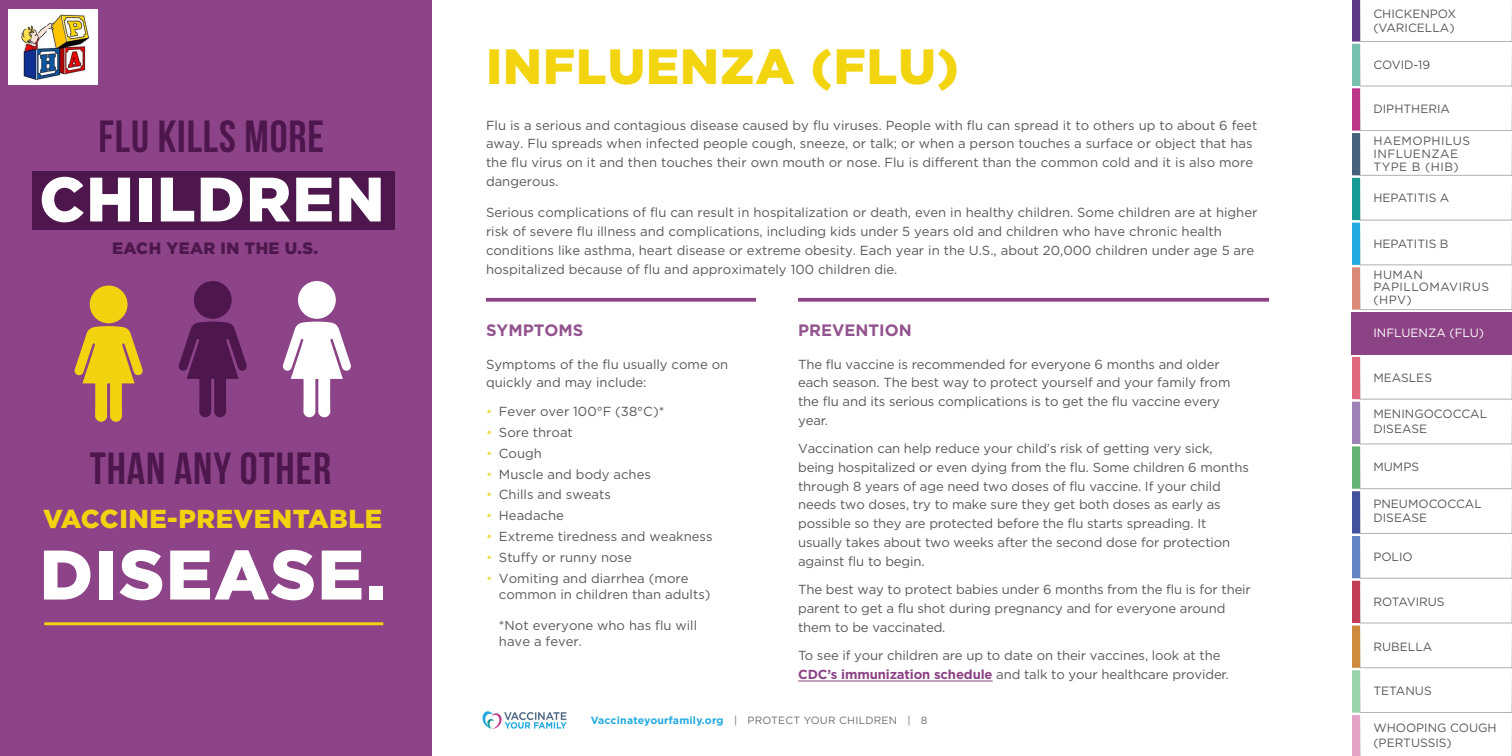
<style>
.page{position:relative;width:1512px;height:756px;background:#fff}
.page>*{position:absolute;margin:0;border:0;box-sizing:border-box;transform-origin:0 0}
.t1{font:900 69.9px "Gotham";letter-spacing:.02em;color:#fff}
.t2{font:900 62.55px "Gotham";letter-spacing:.02em;color:#fff}
.t3{font:900 49.5px "Gotham";letter-spacing:.02em;color:#f2d40f}
.t4{font:45px "Bebas Neue";letter-spacing:.02em;color:#4d174d}
.t5{font:900 25.95px "Gotham";letter-spacing:.02em;color:#f1d310}
.t6{font:700 16.5px "Gotham";color:#93538f}
.t7{font:900 16.5px "Gotham";letter-spacing:.02em;color:#4d174d}
.t8{font:13.2px/18.8px "Gotham";color:#57585a}
.t9{font:12px/14.2px "Gotham";color:#57585a}
.t10{font:12px/12.8px "Gotham";letter-spacing:.04em;color:#57585a}
.t11{font:12px "Gotham";color:#fff}
.t12{font:700 10.5px "Gotham";letter-spacing:.02em;color:#24aae1}
.s1{color:#f4dc50}
.s2{font-weight:700;color:#8c4386}
.s3{font-weight:400;color:#6c6d70}
</style>
<div class="page">
<svg style="left:1352px;top:0;width:160px;height:756px"></svg>
<img style="left:482px;top:711px;width:85px;height:18px">
<svg style="left:798px;top:298px;width:471px;height:4px;background:#965390"></svg>
<svg style="left:486px;top:298px;width:270px;height:4px"></svg>
<div style="left:0;top:0;width:432px;height:756px;background:#8c4387"></div>
<div style="left:32px;top:171px;width:363px;height:58px;background:#4d174d"></div>
<hr style="left:44px;top:622px;width:339px;height:3px;background:#f1d310">
<div style="left:194px;top:281px;width:38px;height:38px;background:#4d174d;border-radius:50%"></div>
<svg style="left:178px;top:322px;width:69px;height:95px"></svg>
<div style="left:298px;top:281px;width:38px;height:38px;background:#fff;border-radius:50%"></div>
<svg style="left:282px;top:322px;width:69px;height:95px"></svg>
<div style="left:90px;top:286px;width:38px;height:37px;background:#f1d310;border-radius:50%"></div>
<svg style="left:74px;top:326px;width:69px;height:96px"></svg>
<div style="left:1352px;top:312px;width:160px;height:43px;background:#8c4386"></div>
<hr style="left:798px;top:681px;width:195px;height:1px;background:#8c4386">
<img style="left:9px;top:10px;width:88px;height:75px">
<h3 class="t4" style="left:99px;top:112px;width:227px">FLU KILLS MORE</h3>
<h2 class="t2" style="left:39px;top:156px;width:347px">CHILDREN</h2>
<p class="t7" style="left:112px;top:237px;width:208px">EACH YEAR IN THE U.S.</p>
<h3 class="t4" style="left:90px;top:444px;width:243px">THAN ANY OTHER</h3>
<h3 class="t5" style="left:43px;top:501px;width:341px">VACCINE-PREVENTABLE</h3>
<h1 class="t1" style="left:40px;top:527px;width:347px">DISEASE.</h1>
<h3 class="t3" style="left:486px;top:33px;width:474px">INFLUENZA (FLU)</h3>
<p class="t8" style="left:486px;top:115px;width:773px">Flu is a serious and contagious disease caused by flu viruses. People with flu can spread it to others up to about 6 feet away. Flu spreads when infected people cough, sneeze, or talk; or when a person touches a surface or object that has the flu virus on it and then touches their own mouth or nose. Flu is different than the common cold and it is also more dangerous.</p>
<p class="t8" style="left:486px;top:203px;width:773px">Serious complications of flu can result in hospitalization or death, even in healthy children. Some children are at higher risk of severe flu illness and complications, including kids under 5 years old and children who have chronic health conditions like asthma, heart disease or extreme obesity. Each year in the U.S., about 20,000 children under age 5 are hospitalized because of flu and approximately 100 children die.</p>
<p class="t6" style="left:486px;top:320px;width:99px">SYMPTOMS</p>
<p class="t8" style="left:486px;top:354px;width:244px">Symptoms of the flu usually come on quickly and may include:</p>
<p class="t8" style="left:486px;top:401px;width:180px"><span class="s1">•</span> Fever over 100°F (38°C)*</p>
<p class="t8" style="left:486px;top:422px;width:88px"><span class="s1">•</span> Sore throat</p>
<p class="t8" style="left:486px;top:443px;width:58px"><span class="s1">•</span> Cough</p>
<p class="t8" style="left:486px;top:464px;width:167px"><span class="s1">•</span> Muscle and body aches</p>
<p class="t8" style="left:486px;top:485px;width:126px"><span class="s1">•</span> Chills and sweats</p>
<p class="t8" style="left:486px;top:506px;width:79px"><span class="s1">•</span> Headache</p>
<p class="t8" style="left:486px;top:527px;width:228px"><span class="s1">•</span> Extreme tiredness and weakness</p>
<p class="t8" style="left:486px;top:548px;width:147px"><span class="s1">•</span> Stuffy or runny nose</p>
<p class="t8" style="left:499px;top:570px;width:213px;line-height:15.8px;text-indent:-13px"><span class="s1">•</span> Vomiting and diarrhea (more common in children than adults)</p>
<p class="t8" style="left:499px;top:617px;width:200px;line-height:15.8px">*Not everyone who has flu will have a fever.</p>
<p class="t6" style="left:798px;top:320px;width:115px">PREVENTION</p>
<p class="t8" style="left:798px;top:354px;width:434px">The flu vaccine is recommended for everyone 6 months and older each season. The best way to protect yourself and your family from the flu and its serious complications is to get the flu vaccine every year.</p>
<p class="t8" style="left:798px;top:439px;width:452px">Vaccination can help reduce your child’s risk of getting very sick, being hospitalized or even dying from the flu. Some children 6 months through 8 years of age need two doses of flu vaccine. If your child needs two doses, try to make sure they get both doses as early as possible so they are protected before the flu starts spreading. It usually takes about two weeks after the second dose for protection against flu to begin.</p>
<p class="t8" style="left:798px;top:580px;width:454px">The best way to protect babies under 6 months from the flu is for their parent to get a flu shot during pregnancy and for everyone around them to be vaccinated.</p>
<p class="t8" style="left:798px;top:646px;width:432px">To see if your children are up to date on their vaccines, look at the<br><span class="s2">CDC’s immunization schedule</span> and talk to your healthcare provider.</p>
<p class="t12" style="left:591px;top:714px;width:338px">Vaccinateyourfamily.org <span class="s3">| PROTECT YOUR CHILDREN | 8</span></p>
<p class="t9" style="left:1373px;top:6px;width:84px">CHICKENPOX (VARICELLA)</p>
<p class="t9" style="left:1373px;top:57px;width:58px">COVID-19</p>
<p class="t9" style="left:1373px;top:102px;width:78px">DIPHTHERIA</p>
<p class="t10" style="left:1373px;top:134px;width:98px">HAEMOPHILUS<br>INFLUENZAE<br>TYPE B (HIB)</p>
<p class="t9" style="left:1373px;top:190px;width:78px">HEPATITIS A</p>
<p class="t9" style="left:1373px;top:237px;width:77px">HEPATITIS B</p>
<p class="t10" style="left:1373px;top:268px;width:117px">HUMAN<br>PAPILLOMAVIRUS (HPV)</p>
<p class="t11" style="left:1373px;top:325px;width:112px">INFLUENZA (FLU)</p>
<p class="t9" style="left:1373px;top:371px;width:60px">MEASLES</p>
<p class="t9" style="left:1373px;top:407px;width:115px">MENINGOCOCCAL<br>DISEASE</p>
<p class="t9" style="left:1373px;top:459px;width:47px">MUMPS</p>
<p class="t9" style="left:1373px;top:496px;width:110px">PNEUMOCOCCAL<br>DISEASE</p>
<p class="t9" style="left:1373px;top:549px;width:41px">POLIO</p>
<p class="t9" style="left:1373px;top:594px;width:73px">ROTAVIRUS</p>
<p class="t9" style="left:1373px;top:639px;width:60px">RUBELLA</p>
<p class="t9" style="left:1373px;top:684px;width:60px">TETANUS</p>
<p class="t9" style="left:1373px;top:721px;width:125px">WHOOPING COUGH (PERTUSSIS)</p>
</div>
